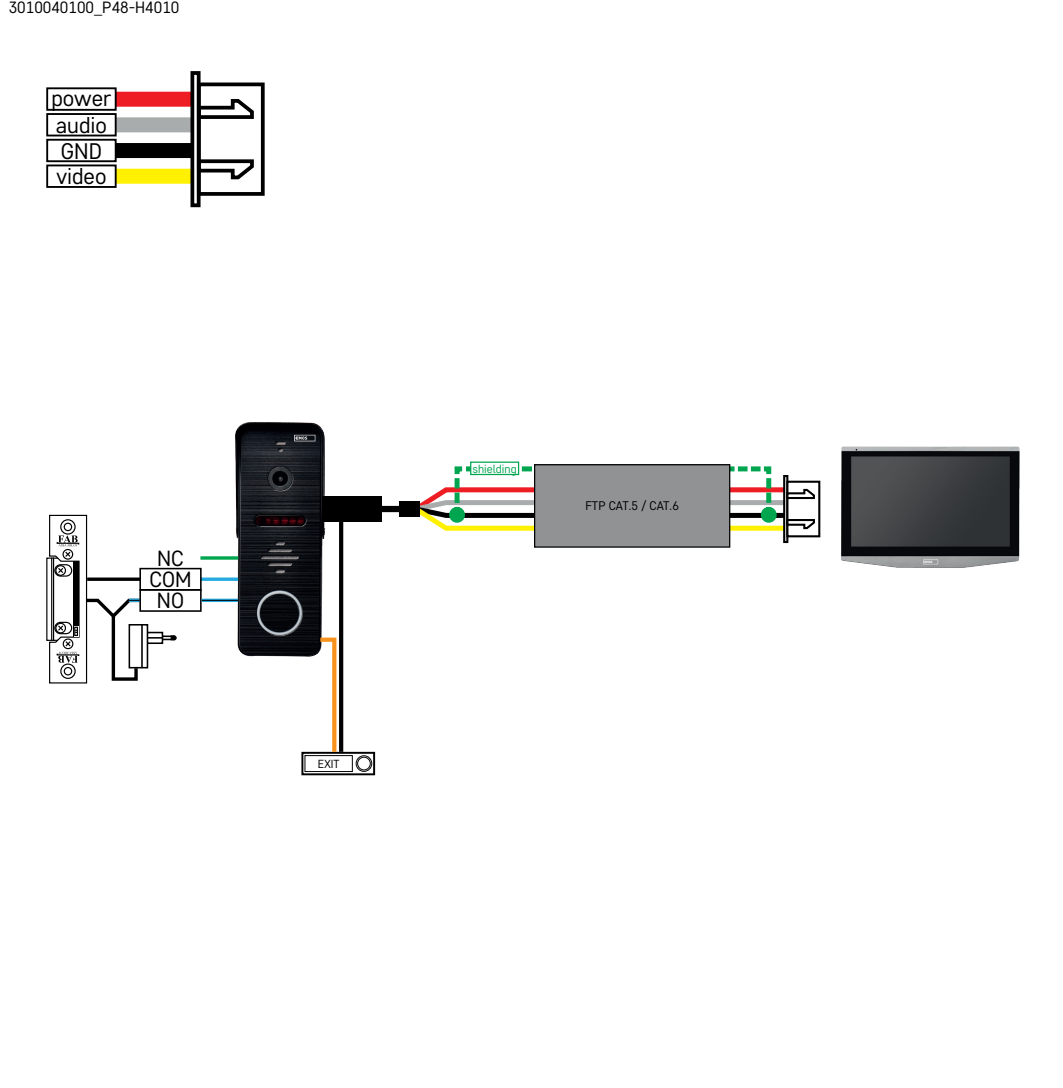
<style>
.page{position:relative;width:1063px;height:1088px;background:#fff}
.page>*{position:absolute;margin:0;border:0;box-sizing:border-box;transform-origin:0 0}
.t1{font:22.5px/26.2px "Core Sans D35";color:#000001}
.t2{font:21.88px/42.4px "Core Sans D35";color:#000001}
.t3{font:16.25px "Core Sans D35";color:#000001}
.t4{font:12.5px "Core Sans D35";letter-spacing:-.015em;color:#000001}
.t5{font:11.75px "Core Sans D35";color:#00a54f}
.t6{font:11.75px "Core Sans D35";color:#000001}
</style>
<div class="page">
<img style="left:841px;top:446px;width:179px;height:122px">
<img style="left:227px;top:422px;width:107px;height:235px">
<div style="left:116px;top:92px;width:76px;height:15px;background:#ee1d23"></div>
<div style="left:116px;top:117px;width:76px;height:15px;background:#a9acac"></div>
<div style="left:116px;top:143px;width:76px;height:15px;background:#000001"></div>
<div style="left:116px;top:169px;width:76px;height:15px;background:#fff101"></div>
<div style="left:190px;top:71px;width:10px;height:136px;border:4px solid #000001"></div>
<div style="left:197px;top:82px;width:68px;height:114px;border:4px solid #000001"></div>
<svg style="left:195px;top:97px;width:59px;height:24px"></svg>
<svg style="left:195px;top:157px;width:59px;height:24px"></svg>
<div style="left:46px;top:87px;width:71px;height:24px;border:2px solid #000001"></div>
<div style="left:46px;top:113px;width:71px;height:23px;border:2px solid #000001"></div>
<div style="left:46px;top:139px;width:71px;height:23px;border:2px solid #000001"></div>
<div style="left:46px;top:164px;width:71px;height:24px;border:2px solid #000001"></div>
<div style="left:301px;top:751px;width:74px;height:24px;border:2px solid #000001"></div>
<div style="left:304px;top:755px;width:49px;height:17px;border:1px solid #000001"></div>
<div style="left:355px;top:755px;width:17px;height:16px;border:1px solid #000001;border-radius:50%"></div>
<div style="left:357px;top:756px;width:14px;height:14px;border:1px solid #000001;border-radius:50%"></div>
<svg style="left:316px;top:635px;width:22px;height:121px"></svg>
<hr style="left:339px;top:516px;width:4px;height:235px;background:#000001">
<div style="left:322px;top:496px;width:60px;height:25px;background:#000001"></div>
<div style="left:783px;top:475px;width:5px;height:68px;border:2px solid #000001"></div>
<div style="left:786px;top:480px;width:34px;height:57px;border:2px solid #000001"></div>
<div style="left:381px;top:506px;width:34px;height:6px;background:#000001"></div>
<div style="left:399px;top:501px;width:20px;height:15px;background:#000001"></div>
<svg style="left:409px;top:464px;width:407px;height:69px"></svg>
<div style="left:470px;top:462px;width:48px;height:12px;background:#fff"></div>
<div style="left:470px;top:461px;width:49px;height:14px;border:1px solid #00a54f"></div>
<div style="left:534px;top:464px;width:195px;height:83px;background:#909293"></div>
<div style="left:534px;top:464px;width:196px;height:83px;border:1px solid #000001"></div>
<div style="left:449px;top:507px;width:16px;height:15px;background:#00a54f;border-radius:50%"></div>
<div style="left:760px;top:507px;width:16px;height:15px;background:#00a54f;border-radius:50%"></div>
<svg style="left:202px;top:577px;width:36px;height:4px"></svg>
<hr style="left:200px;top:556px;width:38px;height:3px;background:#00a54f">
<div style="left:139px;top:589px;width:63px;height:22px;border:2px solid #000001"></div>
<div style="left:139px;top:567px;width:63px;height:23px;border:2px solid #000001"></div>
<svg style="left:202px;top:598px;width:36px;height:4px"></svg>
<hr style="left:202px;top:600px;width:36px;height:1px;background:#000001">
<svg style="left:48px;top:514px;width:129px;height:170px"></svg>
<p class="t3" style="left:9px;top:-3px;width:172px">3010040100_P48-H4010</p>
<h1 class="t1" style="left:51px;top:84px;width:61px">power audio<br>GND video</h1>
<h2 class="t2" style="left:157px;top:536px;width:29px">NC<br>NO</h2>
<h2 class="t2" style="left:149px;top:557px;width:44px">COM</h2>
<p class="t6" style="left:318px;top:756px;width:23px">EXIT</p>
<p class="t5" style="left:472px;top:461px;width:46px">shielding</p>
<p class="t4" style="left:585px;top:498px;width:95px">FTP CAT.5 / CAT.6</p>
</div>
